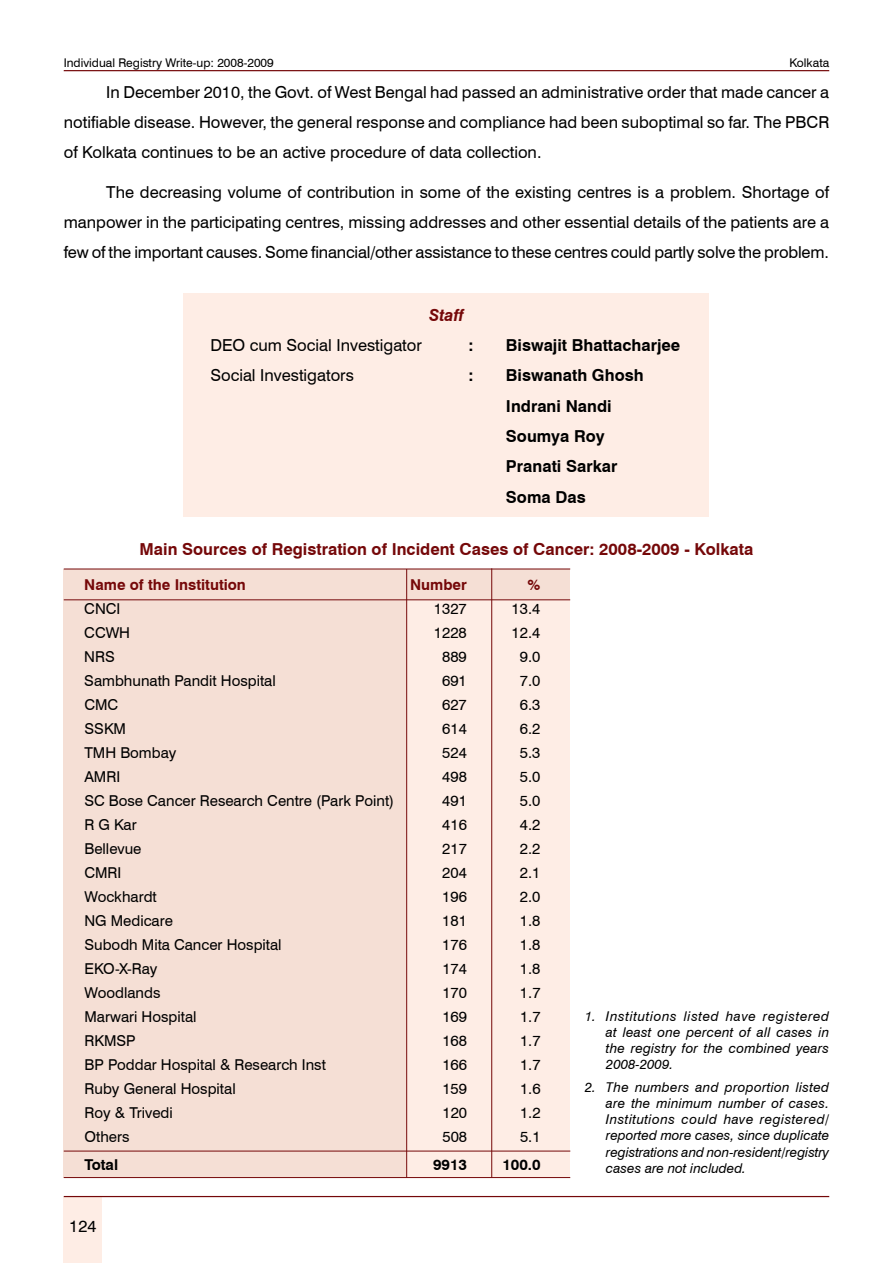
<style>
.page{position:relative;width:893px;height:1263px;background:#fff}
.page>*{position:absolute;margin:0;border:0;box-sizing:border-box;transform-origin:0 0}
.t1{font:16.5px/30px "Swiss 721 BT";color:#000;text-align:justify}
.t2{font:700 16.5px/30.5px "Swiss 721 BT";color:#000}
.t3{font:700 16.5px "Swiss 721 BT";color:#750809}
.t4{font:italic 700 16.5px "Swiss 721 BT";color:#750809}
.t5{font:15px "Swiss 721 BT";color:#000}
.t6{font:700 15px "Swiss 721 BT";color:#750809}
.t7{font:700 15px "Swiss 721 BT";color:#000}
.t8{font:italic 13.5px/16.2px "Swiss 721 BT";color:#000;text-align:justify}
.t9{font:12px "Swiss 721 BT";color:#000}
</style>
<div class="page">
<hr style="left:64px;top:70px;width:765px;height:1px;background:#750809">
<div style="left:64px;top:1197px;width:38px;height:66px;background:#feede5"></div>
<hr style="left:64px;top:1196px;width:765px;height:1px;background:#750809">
<div style="left:184px;top:293px;width:525px;height:224px;background:#feede5"></div>
<div style="left:64px;top:569px;width:506px;height:608px;background:#f5dfd5"></div>
<div style="left:406px;top:600px;width:164px;height:577px;background:#feede5"></div>
<hr style="left:64px;top:599px;width:506px;height:1px;background:#750809">
<hr style="left:64px;top:569px;width:506px;height:1px;background:#750809">
<hr style="left:64px;top:1177px;width:506px;height:1px;background:#750809">
<hr style="left:64px;top:1151px;width:506px;height:1px;background:#750809">
<hr style="left:491px;top:568px;width:1px;height:609px;background:#750809">
<hr style="left:406px;top:569px;width:1px;height:608px;background:#750809">
<p class="t9" style="left:64px;top:55px;width:212px">Individual Registry Write-up: 2008-2009</p>
<p class="t9" style="left:789px;top:55px;width:41px">Kolkata</p>
<p class="t1" style="left:64px;top:77px;width:767px;text-indent:43px">In December 2010, the Govt. of West Bengal had passed an administrative order that made cancer a notifiable disease. However, the general response and compliance had been suboptimal so far. The PBCR of Kolkata continues to be an active procedure of data collection.</p>
<p class="t1" style="left:64px;top:177px;width:767px;text-indent:43px">The decreasing volume of contribution in some of the existing centres is a problem. Shortage of manpower in the participating centres, missing addresses and other essential details of the patients are a few of the important causes. Some financial/other assistance to these centres could partly solve the problem.</p>
<p class="t4" style="left:429px;top:305px;width:36px">Staff</p>
<p class="t1" style="left:210px;top:330px;width:213px">DEO cum Social Investigator</p>
<p class="t2" style="left:468px;top:330px;width:7px">:</p>
<p class="t2" style="left:506px;top:330px;width:176px">Biswajit Bhattacharjee</p>
<p class="t1" style="left:210px;top:360px;width:145px">Social Investigators</p>
<p class="t2" style="left:468px;top:360px;width:7px">:</p>
<p class="t2" style="left:506px;top:360px;width:139px">Biswanath Ghosh<br>Indrani Nandi<br>Soumya Roy<br>Pranati Sarkar<br>Soma Das</p>
<p class="t3" style="left:140px;top:539px;width:615px">Main Sources of Registration of Incident Cases of Cancer: 2008-2009 - Kolkata</p>
<p class="t6" style="left:84px;top:575px;width:163px">Name of the Institution</p>
<p class="t6" style="left:410px;top:575px;width:58px">Number</p>
<p class="t6" style="left:527px;top:575px;width:14px">%</p>
<p class="t5" style="left:84px;top:599px;width:38px">CNCI</p>
<p class="t5" style="left:434px;top:599px;width:34px">1327</p>
<p class="t5" style="left:512px;top:599px;width:30px">13.4</p>
<p class="t5" style="left:84px;top:623px;width:47px">CCWH</p>
<p class="t5" style="left:434px;top:623px;width:34px">1228</p>
<p class="t5" style="left:512px;top:623px;width:30px">12.4</p>
<p class="t5" style="left:84px;top:647px;width:32px">NRS</p>
<p class="t5" style="left:442px;top:647px;width:26px">889</p>
<p class="t5" style="left:520px;top:647px;width:22px">9.0</p>
<p class="t5" style="left:84px;top:671px;width:193px">Sambhunath Pandit Hospital</p>
<p class="t5" style="left:442px;top:671px;width:26px">691</p>
<p class="t5" style="left:520px;top:671px;width:22px">7.0</p>
<p class="t5" style="left:84px;top:695px;width:35px">CMC</p>
<p class="t5" style="left:442px;top:695px;width:26px">627</p>
<p class="t5" style="left:520px;top:695px;width:22px">6.3</p>
<p class="t5" style="left:84px;top:719px;width:43px">SSKM</p>
<p class="t5" style="left:442px;top:719px;width:26px">614</p>
<p class="t5" style="left:520px;top:719px;width:22px">6.2</p>
<p class="t5" style="left:84px;top:743px;width:94px">TMH Bombay</p>
<p class="t5" style="left:442px;top:743px;width:26px">524</p>
<p class="t5" style="left:520px;top:743px;width:22px">5.3</p>
<p class="t5" style="left:84px;top:767px;width:37px">AMRI</p>
<p class="t5" style="left:442px;top:767px;width:26px">498</p>
<p class="t5" style="left:520px;top:767px;width:22px">5.0</p>
<p class="t5" style="left:84px;top:791px;width:311px">SC Bose Cancer Research Centre (Park Point)</p>
<p class="t5" style="left:442px;top:791px;width:26px">491</p>
<p class="t5" style="left:520px;top:791px;width:22px">5.0</p>
<p class="t5" style="left:84px;top:815px;width:54px">R G Kar</p>
<p class="t5" style="left:442px;top:815px;width:26px">416</p>
<p class="t5" style="left:520px;top:815px;width:22px">4.2</p>
<p class="t5" style="left:84px;top:839px;width:59px">Bellevue</p>
<p class="t5" style="left:442px;top:839px;width:26px">217</p>
<p class="t5" style="left:520px;top:839px;width:22px">2.2</p>
<p class="t5" style="left:84px;top:863px;width:38px">CMRI</p>
<p class="t5" style="left:442px;top:863px;width:26px">204</p>
<p class="t5" style="left:520px;top:863px;width:22px">2.1</p>
<p class="t5" style="left:84px;top:887px;width:74px">Wockhardt</p>
<p class="t5" style="left:442px;top:887px;width:26px">196</p>
<p class="t5" style="left:520px;top:887px;width:22px">2.0</p>
<p class="t5" style="left:84px;top:911px;width:90px">NG Medicare</p>
<p class="t5" style="left:442px;top:911px;width:26px">181</p>
<p class="t5" style="left:520px;top:911px;width:22px">1.8</p>
<p class="t5" style="left:84px;top:935px;width:199px">Subodh Mita Cancer Hospital</p>
<p class="t5" style="left:442px;top:935px;width:26px">176</p>
<p class="t5" style="left:520px;top:935px;width:22px">1.8</p>
<p class="t5" style="left:84px;top:959px;width:74px">EKO-X-Ray</p>
<p class="t5" style="left:442px;top:959px;width:26px">174</p>
<p class="t5" style="left:520px;top:959px;width:22px">1.8</p>
<p class="t5" style="left:85px;top:983px;width:77px">Woodlands</p>
<p class="t5" style="left:442px;top:983px;width:26px">170</p>
<p class="t5" style="left:520px;top:983px;width:22px">1.7</p>
<p class="t5" style="left:85px;top:1007px;width:114px">Marwari Hospital</p>
<p class="t5" style="left:442px;top:1007px;width:26px">169</p>
<p class="t5" style="left:520px;top:1007px;width:22px">1.7</p>
<p class="t5" style="left:85px;top:1031px;width:53px">RKMSP</p>
<p class="t5" style="left:442px;top:1031px;width:26px">168</p>
<p class="t5" style="left:520px;top:1031px;width:22px">1.7</p>
<p class="t5" style="left:85px;top:1055px;width:243px">BP Poddar Hospital &amp; Research Inst</p>
<p class="t5" style="left:442px;top:1055px;width:26px">166</p>
<p class="t5" style="left:520px;top:1055px;width:22px">1.7</p>
<p class="t5" style="left:85px;top:1079px;width:153px">Ruby General Hospital</p>
<p class="t5" style="left:442px;top:1079px;width:26px">159</p>
<p class="t5" style="left:520px;top:1079px;width:22px">1.6</p>
<p class="t5" style="left:85px;top:1103px;width:90px">Roy &amp; Trivedi</p>
<p class="t5" style="left:442px;top:1103px;width:26px">120</p>
<p class="t5" style="left:520px;top:1103px;width:22px">1.2</p>
<p class="t5" style="left:85px;top:1127px;width:46px">Others</p>
<p class="t5" style="left:442px;top:1127px;width:26px">508</p>
<p class="t5" style="left:520px;top:1127px;width:22px">5.1</p>
<p class="t7" style="left:85px;top:1156px;width:35px">Total</p>
<p class="t7" style="left:433px;top:1156px;width:36px">9913</p>
<p class="t7" style="left:502px;top:1156px;width:40px">100.0</p>
<p class="t8" style="left:606px;top:1008px;width:225px;text-indent:-21px">1. Institutions listed have registered at least one percent of all cases in the registry for the combined years 2008-2009.</p>
<p class="t8" style="left:606px;top:1079px;width:225px;text-indent:-21px">2. The numbers and proportion listed are the minimum number of cases.<br>Institutions could have registered/ reported more cases, since duplicate registrations and non-resident/registry cases are not included.</p>
<p class="t1" style="left:69px;top:1211px;width:29px">124</p>
</div>
